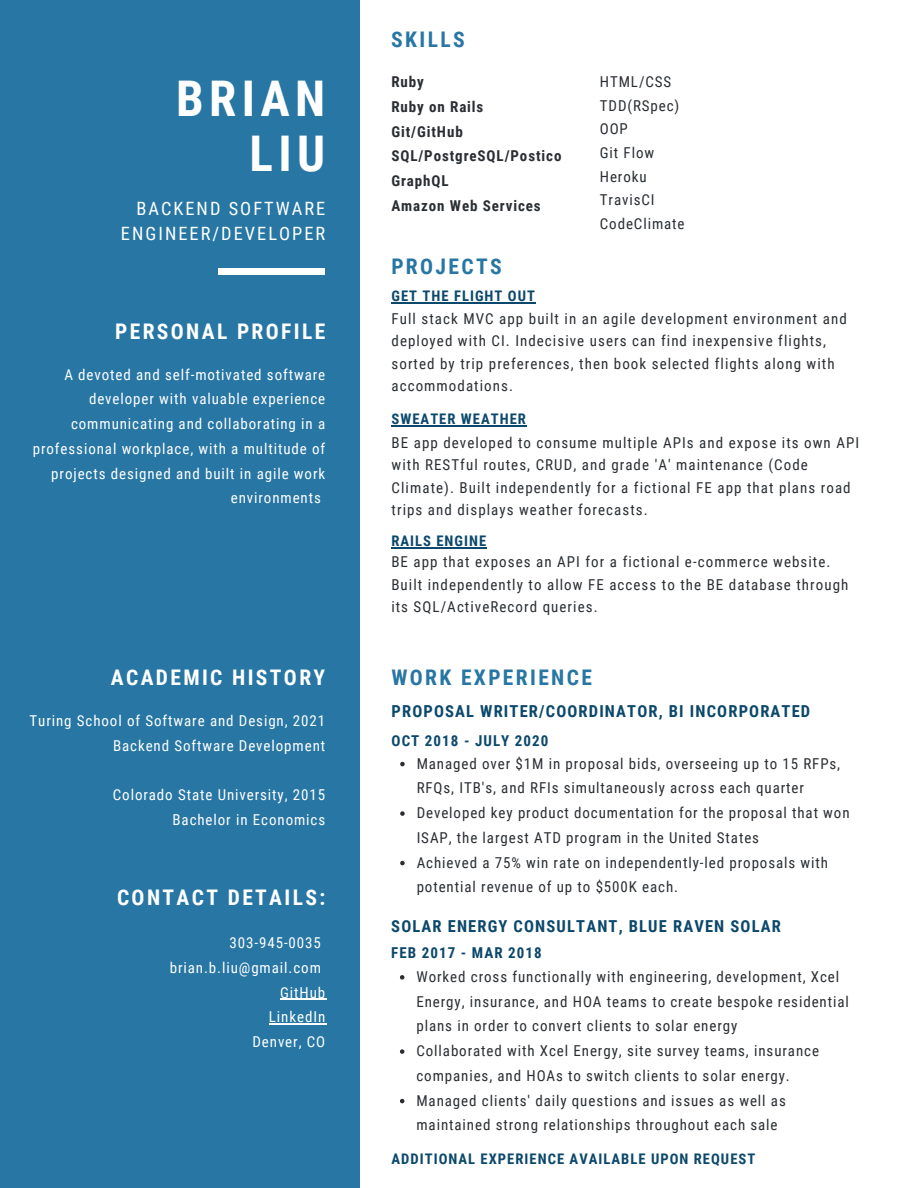
<style>
.page{position:relative;width:918px;height:1188px;background:#fff}
.page>*{position:absolute;margin:0;border:0;box-sizing:border-box;transform-origin:0 0}
.t1{font:700 49.2px "Roboto Condensed";letter-spacing:.11em;color:#fff}
.t2{font:700 21.45px "Roboto Condensed";letter-spacing:.11em;color:#fff}
.t3{font:700 21.45px "Roboto Condensed";letter-spacing:.11em;color:#2776a4}
.t4{font:18.3px/24.8px "Roboto Condensed";letter-spacing:.11em;color:#fff;text-align:right}
.t5{font:700 16.5px "Roboto Condensed";letter-spacing:.07em;color:#0b486b}
.t6{font:15px/22.5px "Roboto Condensed";letter-spacing:.06em;color:#2a2e32}
.t7{font:15px/24.8px "Roboto Condensed";letter-spacing:.06em;color:#fff;text-align:right}
.t8{font:700 15px "Roboto Condensed";letter-spacing:.06em;color:#2a2e32}
.t9{font:700 15px "Roboto Condensed";letter-spacing:.07em;color:#0b486b}
.t10{font:700 14.55px "Roboto Condensed";letter-spacing:.07em;color:#0b486b}
</style>
<div class="page">
<div style="left:0;top:0;width:360px;height:1188px;background:#2776a4"></div>
<hr style="left:280px;top:999px;width:46px;height:1px;background:#fff">
<hr style="left:269px;top:1024px;width:57px;height:1px;background:#fff">
<hr style="left:392px;top:302px;width:144px;height:1px;background:#0b486b">
<hr style="left:391px;top:547px;width:96px;height:1px;background:#0b486b">
<svg style="left:400px;top:762px;width:5px;height:4px"></svg>
<svg style="left:400px;top:811px;width:5px;height:5px"></svg>
<svg style="left:400px;top:861px;width:5px;height:4px"></svg>
<svg style="left:400px;top:975px;width:4px;height:5px"></svg>
<svg style="left:400px;top:1049px;width:4px;height:5px"></svg>
<svg style="left:400px;top:1099px;width:4px;height:4px"></svg>
<div style="left:218px;top:268px;width:107px;height:7px;background:#fff"></div>
<hr style="left:392px;top:425px;width:135px;height:1px;background:#0b486b">
<p class="t1" style="left:176px;top:70px;width:151px">BRIAN</p>
<p class="t1" style="left:250px;top:125px;width:77px">LIU</p>
<p class="t4" style="left:121px;top:196px;width:206px">BACKEND SOFTWARE<br>ENGINEER/DEVELOPER</p>
<p class="t2" style="left:115px;top:319px;width:212px">PERSONAL PROFILE</p>
<p class="t7" style="left:33px;top:362px;width:294px">A devoted and self-motivated software developer with valuable experience communicating and collaborating in a professional workplace, with a multitude of projects designed and built in agile work environments</p>
<p class="t2" style="left:111px;top:665px;width:216px">ACADEMIC HISTORY</p>
<p class="t7" style="left:30px;top:708px;width:297px">Turing School of Software and Design, 2021</p>
<p class="t7" style="left:113px;top:733px;width:214px">Backend Software Development</p>
<p class="t7" style="left:113px;top:783px;width:214px">Colorado State University, 2015</p>
<p class="t7" style="left:173px;top:807px;width:154px">Bachelor in Economics</p>
<p class="t2" style="left:117px;top:885px;width:210px">CONTACT DETAILS:</p>
<p class="t7" style="left:230px;top:931px;width:93px">303-945-0035</p>
<p class="t7" style="left:170px;top:955px;width:153px">brian.b.liu@gmail.com</p>
<p class="t7" style="left:280px;top:980px;width:47px">GitHub</p>
<p class="t7" style="left:269px;top:1005px;width:58px">LinkedIn</p>
<p class="t7" style="left:252px;top:1030px;width:74px">Denver, CO</p>
<p class="t3" style="left:391px;top:27px;width:75px">SKILLS</p>
<p class="t8" style="left:391px;top:73px;width:34px">Ruby</p>
<p class="t8" style="left:391px;top:98px;width:94px">Ruby on Rails</p>
<p class="t8" style="left:391px;top:123px;width:73px">Git/GitHub</p>
<p class="t8" style="left:391px;top:148px;width:172px">SQL/PostgreSQL/Postico</p>
<p class="t8" style="left:391px;top:172px;width:59px">GraphQL</p>
<p class="t8" style="left:391px;top:197px;width:151px">Amazon Web Services</p>
<p class="t6" style="left:600px;top:71px;width:73px">HTML/CSS</p>
<p class="t6" style="left:600px;top:94px;width:81px">TDD(RSpec)</p>
<p class="t6" style="left:600px;top:118px;width:30px">OOP</p>
<p class="t6" style="left:600px;top:142px;width:56px">Git Flow</p>
<p class="t6" style="left:600px;top:165px;width:48px">Heroku</p>
<p class="t6" style="left:600px;top:189px;width:56px">TravisCI</p>
<p class="t6" style="left:600px;top:213px;width:86px">CodeClimate</p>
<p class="t3" style="left:391px;top:255px;width:112px">PROJECTS</p>
<p class="t10" style="left:392px;top:287px;width:145px">GET THE FLIGHT OUT</p>
<p class="t6" style="left:392px;top:307px;width:457px">Full stack MVC app built in an agile development environment and deployed with CI. Indecisive users can find inexpensive flights, sorted by trip preferences, then book selected flights along with accommodations.</p>
<p class="t10" style="left:392px;top:410px;width:136px">SWEATER WEATHER</p>
<p class="t6" style="left:392px;top:432px;width:469px">BE app developed to consume multiple APIs and expose its own API with RESTful routes, CRUD, and grade 'A' maintenance (Code Climate). Built independently for a fictional FE app that plans road trips and displays weather forecasts.</p>
<p class="t10" style="left:391px;top:533px;width:96px">RAILS ENGINE</p>
<p class="t6" style="left:391px;top:551px;width:459px">BE app that exposes an API for a fictional e-commerce website.<br>Built independently to allow FE access to the BE database through its SQL/ActiveRecord queries.</p>
<p class="t3" style="left:391px;top:665px;width:202px">WORK EXPERIENCE</p>
<p class="t5" style="left:392px;top:701px;width:420px">PROPOSAL WRITER/COORDINATOR, BI INCORPORATED</p>
<p class="t9" style="left:392px;top:732px;width:158px">OCT 2018 - JULY 2020</p>
<p class="t6" style="left:417px;top:751px;width:425px;line-height:24.8px">Managed over $1M in proposal bids, overseeing up to 15 RFPs,<br>RFQs, ITB's, and RFIs simultaneously across each quarter</p>
<p class="t6" style="left:417px;top:801px;width:434px;line-height:24.8px">Developed key product documentation for the proposal that won<br>ISAP, the largest ATD program in the United States</p>
<p class="t6" style="left:417px;top:850px;width:413px;line-height:24.8px">Achieved a 75% win rate on independently-led proposals with potential revenue of up to $500K each.</p>
<p class="t5" style="left:391px;top:917px;width:391px">SOLAR ENERGY CONSULTANT, BLUE RAVEN SOLAR</p>
<p class="t9" style="left:391px;top:945px;width:152px">FEB 2017 - MAR 2018</p>
<p class="t6" style="left:416px;top:964px;width:434px;line-height:24.8px">Worked cross functionally with engineering, development, Xcel<br>Energy, insurance, and HOA teams to create bespoke residential plans in order to convert clients to solar energy</p>
<p class="t6" style="left:416px;top:1039px;width:404px;line-height:24.8px">Collaborated with Xcel Energy, site survey teams, insurance companies, and HOAs to switch clients to solar energy.</p>
<p class="t6" style="left:416px;top:1088px;width:371px;line-height:24.8px">Managed clients' daily questions and issues as well as maintained strong relationships throughout each sale</p>
<p class="t10" style="left:392px;top:1151px;width:365px">ADDITIONAL EXPERIENCE AVAILABLE UPON REQUEST</p>
</div>
